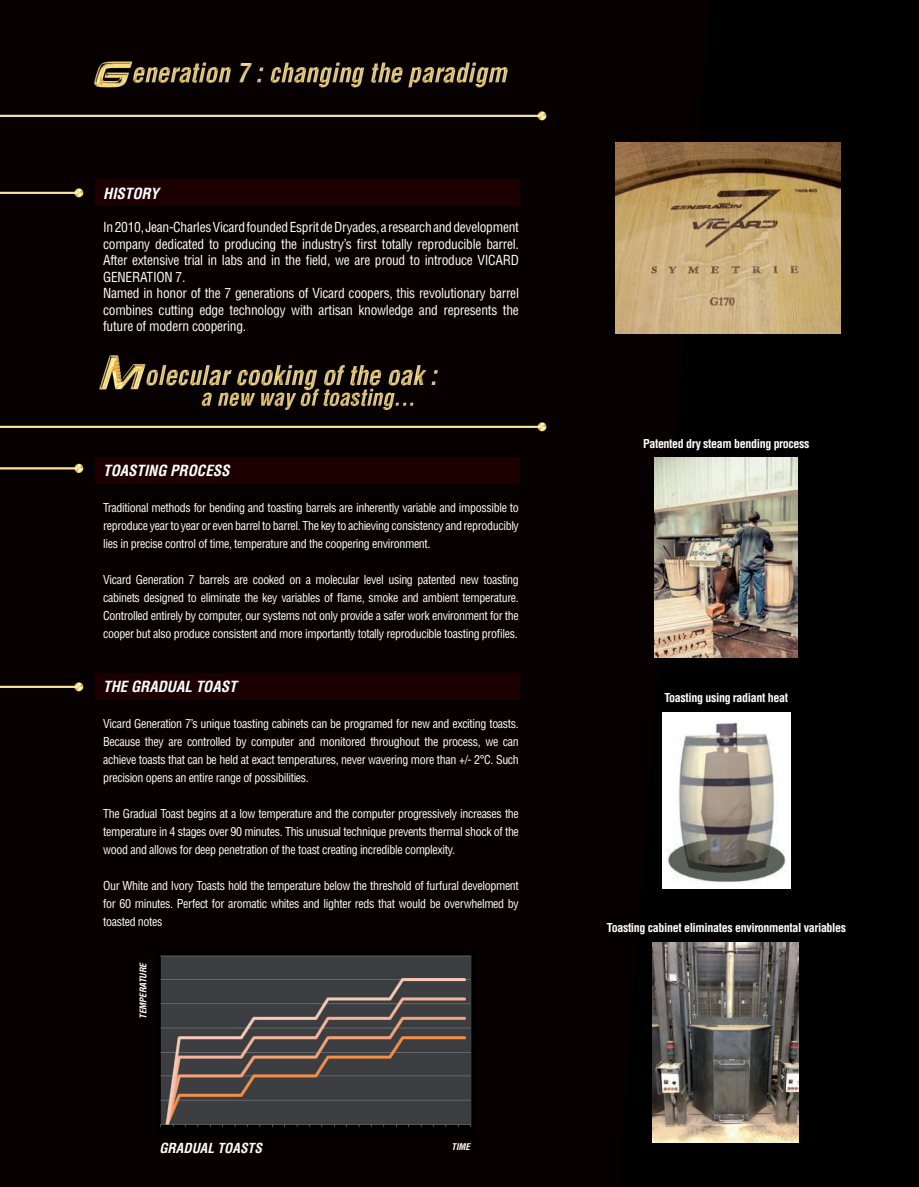
<style>
.page{position:relative;width:919px;height:1187px;background:#fff}
.page>*{position:absolute;margin:0;border:0;box-sizing:border-box;transform-origin:0 0}
.t1{font:italic 700 condensed 15px "Helvetica LT Std";color:#fff}
.t2{font:condensed 13.5px/16.5px "Helvetica LT Std";letter-spacing:-.02em;color:#fff}
.t3{font:italic 700 condensed 13.5px "Helvetica LT Std";color:#fff}
.t4{font:condensed 12px/18px "Helvetica LT Std";letter-spacing:-.03em;color:#fff;text-align:justify}
.t5{font:700 condensed 12px "Helvetica LT Std";letter-spacing:-.03em;color:#fff}
.t6{font:italic 700 condensed 9px "Helvetica LT Std";color:#fff}
</style>
<div class="page">
<div style="left:0;top:0;width:918px;height:1186px;background:#070000"></div>
<img style="left:652px;top:942px;width:146px;height:200px">
<img style="left:65px;top:35px;width:540px;height:76px">
<img style="left:70px;top:350px;width:540px;height:64px">
<img style="left:615px;top:142px;width:225px;height:192px">
<img style="left:0;top:97px;width:558px;height:36px">
<img style="left:0;top:408px;width:558px;height:36px">
<img style="left:0;top:450px;width:95px;height:36px">
<img style="left:0;top:175px;width:95px;height:36px">
<img style="left:0;top:669px;width:95px;height:36px">
<div style="left:95px;top:457px;width:425px;height:27px;background:#1c0000"></div>
<div style="left:95px;top:673px;width:425px;height:27px;background:#1c0000"></div>
<div style="left:95px;top:179px;width:425px;height:27px;background:#1c0000"></div>
<img style="left:157px;top:952px;width:318px;height:182px">
<img style="left:662px;top:712px;width:128px;height:176px">
<img style="left:655px;top:457px;width:142px;height:200px">
<p class="t1" style="left:103px;top:184px;width:57px">HISTORY</p>
<p class="t2" style="left:103px;top:219px;width:417px">In 2010, Jean-Charles Vicard founded Esprit de Dryades, a research and development company dedicated to producing the industry’s first totally reproducible barrel.<br>After extensive trial in labs and in the field, we are proud to introduce VICARD GENERATION 7.<br>Named in honor of the 7 generations of Vicard coopers, this revolutionary barrel combines cutting edge technology with artisan knowledge and represents the future of modern coopering.</p>
<p class="t1" style="left:103px;top:460px;width:128px">TOASTING PROCESS</p>
<p class="t4" style="left:103px;top:498px;width:417px">Traditional methods for bending and toasting barrels are inherently variable and impossible to reproduce year to year or even barrel to barrel. The key to achieving consistency and reproducibly lies in precise control of time, temperature and the coopering environment.</p>
<p class="t4" style="left:103px;top:570px;width:417px">Vicard Generation 7 barrels are cooked on a molecular level using patented new toasting cabinets designed to eliminate the key variables of flame, smoke and ambient temperature.<br>Controlled entirely by computer, our systems not only provide a safer work environment for the cooper but also produce consistent and more importantly totally reproducible toasting profiles.</p>
<p class="t1" style="left:103px;top:676px;width:135px">THE GRADUAL TOAST</p>
<p class="t4" style="left:103px;top:714px;width:417px">Vicard Generation 7’s unique toasting cabinets can be programed for new and exciting toasts.<br>Because they are controlled by computer and monitored throughout the process, we can achieve toasts that can be held at exact temperatures, never wavering more than +/- 2°C. Such precision opens an entire range of possibilities.</p>
<p class="t4" style="left:103px;top:804px;width:417px">The Gradual Toast begins at a low temperature and the computer progressively increases the temperature in 4 stages over 90 minutes. This unusual technique prevents thermal shock of the wood and allows for deep penetration of the toast creating incredible complexity.</p>
<p class="t4" style="left:103px;top:876px;width:417px">Our White and Ivory Toasts hold the temperature below the threshold of furfural development for 60 minutes. Perfect for aromatic whites and lighter reds that would be overwhelmed by toasted notes</p>
<p class="t6" style="left:138px;top:1018px;width:58px;rotate:-90deg">TEMPERATURE</p>
<p class="t3" style="left:159px;top:1139px;width:104px">GRADUAL TOASTS</p>
<p class="t6" style="left:451px;top:1140px;width:20px">TIME</p>
<p class="t5" style="left:643px;top:436px;width:168px">Patented dry steam bending process</p>
<p class="t5" style="left:664px;top:690px;width:125px">Toasting using radiant heat</p>
<p class="t5" style="left:607px;top:920px;width:241px">Toasting cabinet eliminates environmental variables</p>
</div>
